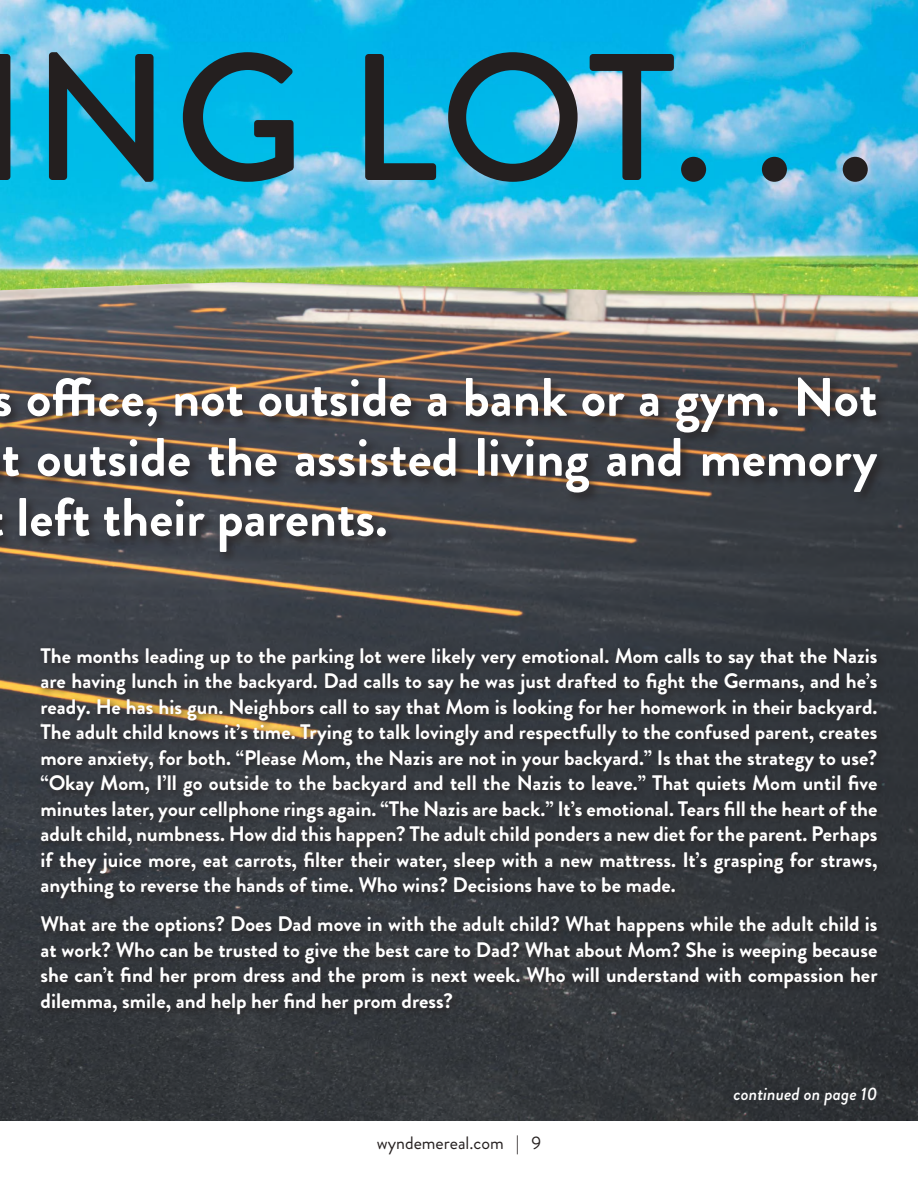
<style>
.page{position:relative;width:918px;height:1188px;background:#fff}
.page>*{position:absolute;margin:0;border:0;box-sizing:border-box;transform-origin:0 0}
.t1{font:500 180px "Brandon Grotesque";letter-spacing:.015em;color:#241f1f}
.t2{font:700 54px/60px "Brandon Grotesque";color:#fff;text-align:justify}
.t3{font:700 21px/25.5px "Brandon Grotesque";color:#fff;text-align:justify}
.t4{font:18px "Brandon Grotesque";color:#241f1f}
.t5{font:italic 500 18px "Brandon Grotesque";color:#fff}
</style>
<div class="page">
<img style="left:0;top:297px;width:918px;height:823px">
<img style="left:0;top:0;width:918px;height:297px">
<div style="left:36px;top:643px;width:850px;height:380px;background:#241f1f;opacity:.87"></div>
<img style="left:0;top:283px;width:202px;height:21px">
<div style="left:0;top:375px;width:889px;height:190px;background:#241f1f;opacity:.75"></div>
<h1 class="t1" style="left:-26px;top:-6px;width:903px">ING LOT. . .</h1>
<h2 class="t2" style="left:-7px;top:368px;width:886px">s office, not outside a bank or a gym. Not t outside the assisted living and memory left their parents.</h2>
<p class="t3" style="left:40px;top:643px;width:839px">The months leading up to the parking lot were likely very emotional. Mom calls to say that the Nazis are having lunch in the backyard. Dad calls to say he was just drafted to fight the Germans, and he’s ready. He has his gun. Neighbors call to say that Mom is looking for her homework in their backyard.<br>The adult child knows it’s time. Trying to talk lovingly and respectfully to the confused parent, creates more anxiety, for both. “Please Mom, the Nazis are not in your backyard.” Is that the strategy to use? “Okay Mom, I’ll go outside to the backyard and tell the Nazis to leave.” That quiets Mom until five minutes later, your cellphone rings again. “The Nazis are back.” It’s emotional. Tears fill the heart of the adult child, numbness. How did this happen? The adult child ponders a new diet for the parent. Perhaps if they juice more, eat carrots, filter their water, sleep with a new mattress. It’s grasping for straws, anything to reverse the hands of time. Who wins? Decisions have to be made.</p>
<p class="t3" style="left:40px;top:911px;width:839px">What are the options? Does Dad move in with the adult child? What happens while the adult child is at work? Who can be trusted to give the best care to Dad? What about Mom? She is weeping because she can’t find her prom dress and the prom is next week. Who will understand with compassion her dilemma, smile, and help her find her prom dress?</p>
<p class="t4" style="left:377px;top:1130px;width:166px">wyndemereal.com | 9</p>
<p class="t5" style="left:734px;top:1081px;width:145px">continued on page 10</p>
</div>
